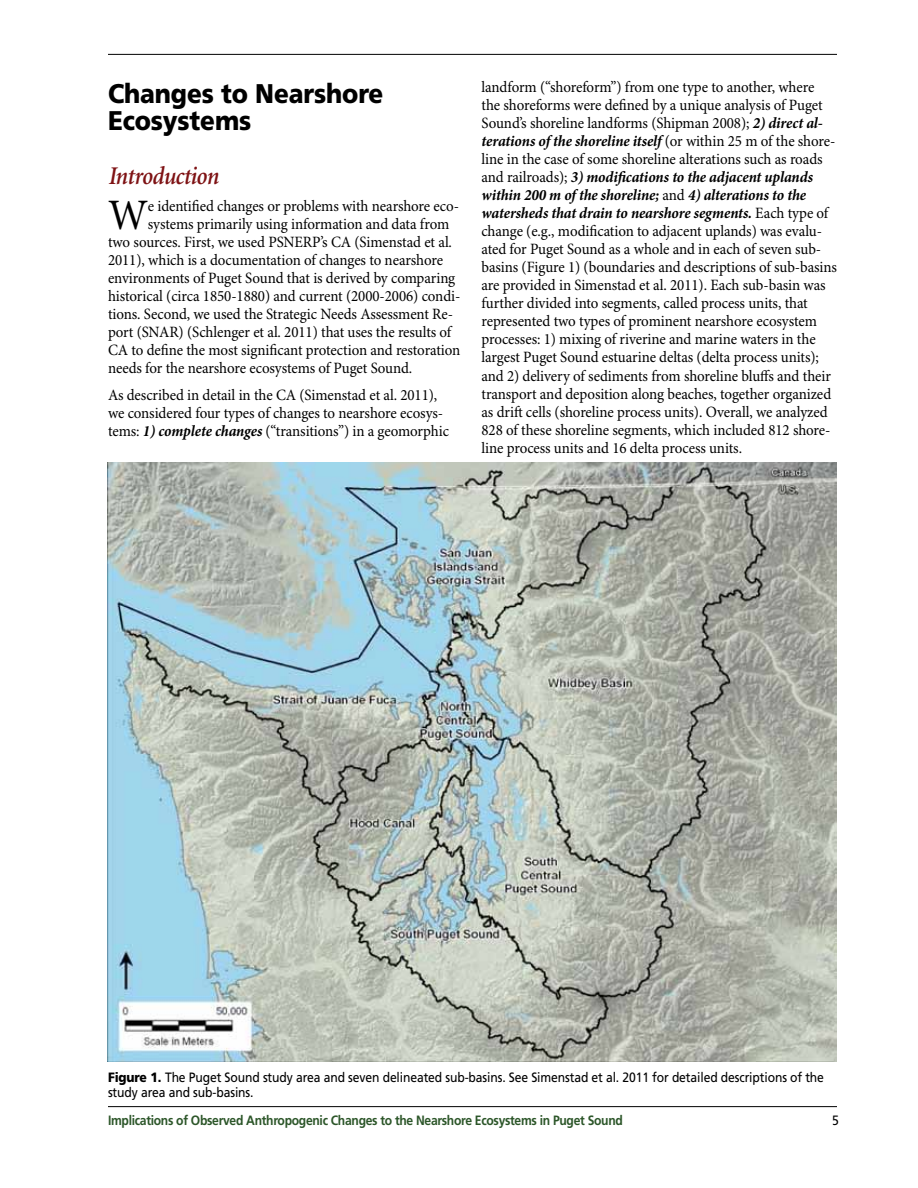
<style>
.page{position:relative;width:918px;height:1188px;background:#fff}
.page>*{position:absolute;margin:0;border:0;box-sizing:border-box;transform-origin:0 0}
.t1{font:43.5px "Minion Pro";color:#000;scale:.95 1}
.t2{font:900 27px/27px "Frutiger LT Std";letter-spacing:-.005em;color:#000;scale:.9 1}
.t3{font:italic 600 25.5px "Minion";letter-spacing:-.025em;color:#7e1214;scale:.9 1}
.t4{font:15.75px/18px "Minion Pro";letter-spacing:-.005em;color:#000;scale:.95 1}
.t5{font:13.5px/15px "Frutiger LT Std";letter-spacing:-.01em;color:#000;scale:.9 1}
.t6{font:700 13.5px "Frutiger";letter-spacing:-.025em;color:#2c5629;scale:.9 1}
.s1{font-weight:700;font-style:italic}
.s2{font-weight:900}
</style>
<div class="page">
<hr style="left:108px;top:54px;width:729px;height:1px;background:#000">
<hr style="left:108px;top:1106px;width:729px;height:1px;background:#000">
<img style="left:108px;top:462px;width:729px;height:600px">
<h2 class="t2" style="left:108px;top:80px;width:308px">Changes to Nearshore<br>Ecosystems</h2>
<h3 class="t3" style="left:108px;top:163px;width:124px">Introduction</h3>
<h1 class="t1" style="left:108px;top:189px;width:44px">W</h1>
<p class="t4" style="left:148px;top:197px;width:329px">e identified changes or problems with nearshore eco-</p>
<p class="t4" style="left:148px;top:215px;width:319px">systems primarily using information and data from</p>
<p class="t4" style="left:108px;top:233px;width:364px">two sources. First, we used PSNERP’s CA (Simenstad et al.</p>
<p class="t4" style="left:108px;top:251px;width:354px">2011), which is a documentation of changes to nearshore</p>
<p class="t4" style="left:108px;top:269px;width:367px">environments of Puget Sound that is derived by comparing</p>
<p class="t4" style="left:108px;top:287px;width:373px">historical (circa 1850-1880) and current (2000-2006) condi-</p>
<p class="t4" style="left:108px;top:305px;width:365px">tions. Second, we used the Strategic Needs Assessment Re-</p>
<p class="t4" style="left:108px;top:323px;width:363px">port (SNAR) (Schlenger et al. 2011) that uses the results of</p>
<p class="t4" style="left:108px;top:341px;width:372px">CA to define the most significant protection and restoration</p>
<p class="t4" style="left:108px;top:359px;width:322px">needs for the nearshore ecosystems of Puget Sound.</p>
<p class="t4" style="left:108px;top:386px;width:361px">As described in detail in the CA (Simenstad et al. 2011), we considered four types of changes to nearshore ecosys&shy;tems: <span class="s1">1) complete changes</span> (“transitions”) in a geomorphic</p>
<p class="t4" style="left:482px;top:79px;width:376px">landform (“shoreform”) from one type to another, where the shoreforms were defined by a unique analysis of Puget Sound’s shoreline landforms (Shipman 2008); <span class="s1">2) direct al&shy;terations of the shoreline itself</span> (or within 25 m of the shore&shy;line in the case of some shoreline alterations such as roads and railroads); <span class="s1">3) modifications to the adjacent uplands within 200 m of the shoreline;</span> and <span class="s1">4) alterations to the watersheds that drain to nearshore segments.</span> Each type of change (e.g., modification to adjacent uplands) was evalu&shy;ated for Puget Sound as a whole and in each of seven sub&shy;basins (Figure 1) (boundaries and descriptions of sub-basins are provided in Simenstad et al. 2011). Each sub-basin was further divided into segments, called process units, that represented two types of prominent nearshore ecosystem processes: 1) mixing of riverine and marine waters in the largest Puget Sound estuarine deltas (delta process units); and 2) delivery of sediments from shoreline bluffs and their transport and deposition along beaches, together organized as drift cells (shoreline process units). Overall, we analyzed 828 of these shoreline segments, which included 812 shore&shy;line process units and 16 delta process units.</p>
<p class="t5" style="left:108px;top:1069px;width:797px"><span class="s2">Figure 1.</span> The Puget Sound study area and seven delineated sub-basins. See Simenstad et al. 2011 for detailed descriptions of the study area and sub-basins.</p>
<p class="t6" style="left:108px;top:1112px;width:574px">Implications of Observed Anthropogenic Changes to the Nearshore Ecosystems in Puget Sound</p>
<p class="t5" style="left:832px;top:1113px;width:9px">5</p>
</div>
